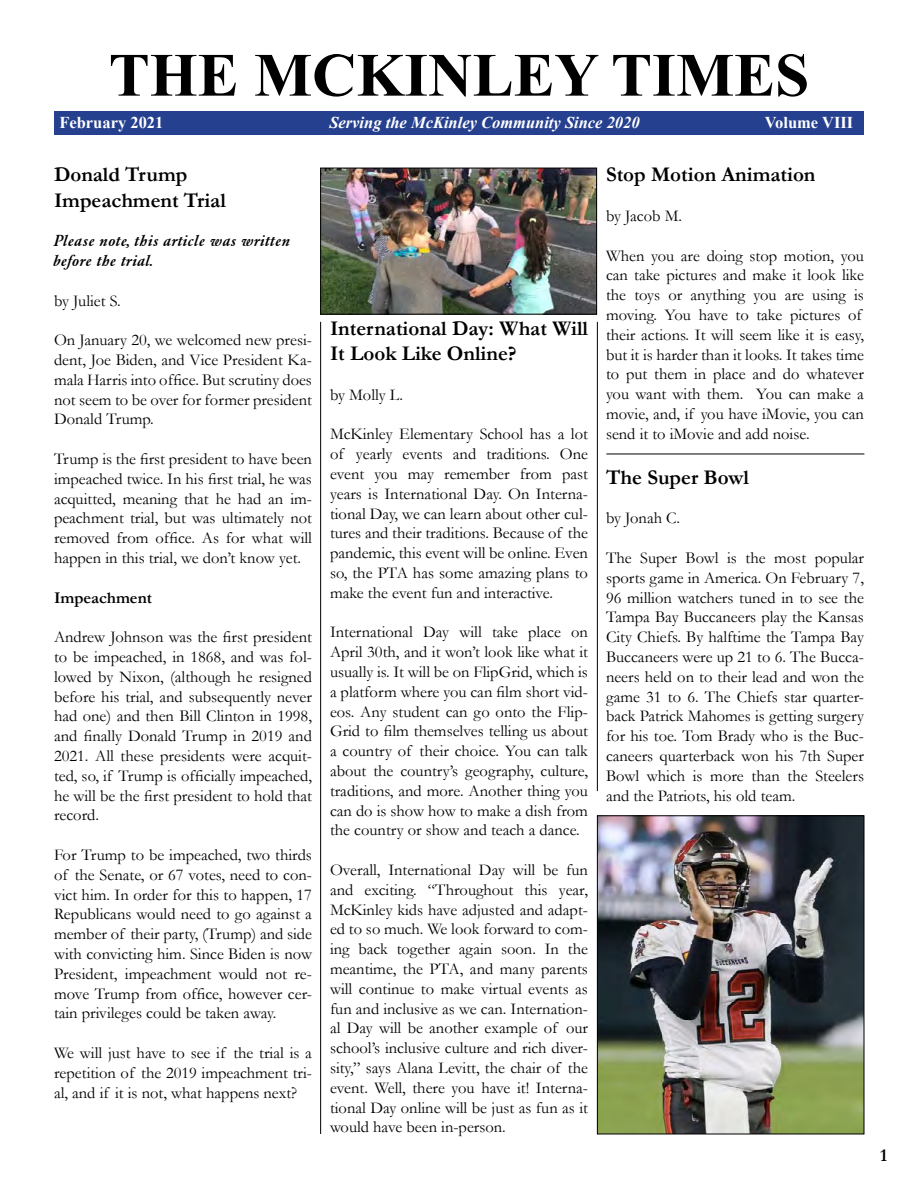
<style>
.page{position:relative;width:918px;height:1188px;background:#fff}
.page>*{position:absolute;margin:0;border:0;box-sizing:border-box;transform-origin:0 0}
.t1{font:700 61.5px "Times New Roman";color:#000}
.t2{font:700 21px/25.2px "Garamond";color:#000}
.t3{font:700 18px "Garamond";color:#000}
.t4{font:16.5px/19.8px "Garamond";color:#000;text-align:justify}
.t5{font:italic 500 16.5px/19.8px "Garamond";color:#000}
.t6{font:italic 700 16.5px "Times New Roman";color:#fff}
.t7{font:700 16.5px "Times New Roman";color:#fff}
.t8{font:700 16.5px "Garamond";color:#000}
</style>
<div class="page">
<div style="left:54px;top:111px;width:810px;height:24px;background:#25408f"></div>
<hr style="left:320px;top:322px;width:1px;height:812px;background:#000">
<img style="left:322px;top:170px;width:273px;height:143px">
<div style="left:320px;top:168px;width:277px;height:147px;border:1px solid #000"></div>
<hr style="left:597px;top:322px;width:1px;height:469px;background:#000">
<img style="left:599px;top:817px;width:263px;height:315px">
<div style="left:597px;top:815px;width:267px;height:319px;border:1px solid #000"></div>
<hr style="left:606px;top:454px;width:258px;height:1px;background:#000">
<h1 class="t1" style="left:109px;top:33px;width:702px">THE MCKINLEY TIMES</h1>
<p class="t7" style="left:59px;top:111px;width:106px">February 2021</p>
<p class="t6" style="left:329px;top:111px;width:312px">Serving the McKinley Community Since 2020</p>
<p class="t7" style="left:765px;top:111px;width:90px">Volume VIII</p>
<p class="t2" style="left:54px;top:162px;width:173px">Donald Trump<br>Impeachment Trial</p>
<p class="t5" style="left:54px;top:231px;width:239px">Please note, this article was written before the trial.</p>
<p class="t4" style="left:54px;top:290px;width:68px">by Juliet S.</p>
<p class="t4" style="left:54px;top:330px;width:260px">On January 20, we welcomed new presi&shy;dent, Joe Biden, and Vice President Ka&shy;mala Harris into office. But scrutiny does not seem to be over for former president Donald Trump.</p>
<p class="t4" style="left:54px;top:448px;width:260px">Trump is the first president to have been impeached twice. In his first trial, he was acquitted, meaning that he had an im&shy;peachment trial, but was ultimately not removed from office. As for what will happen in this trial, we don’t know yet.</p>
<p class="t8" style="left:54px;top:586px;width:99px">Impeachment</p>
<p class="t4" style="left:54px;top:627px;width:260px">Andrew Johnson was the first president to be impeached, in 1868, and was fol&shy;lowed by Nixon, (although he resigned before his trial, and subsequently never had one) and then Bill Clinton in 1998, and finally Donald Trump in 2019 and 2021. All these presidents were acquit&shy;ted, so, if Trump is officially impeached, he will be the first president to hold that record.</p>
<p class="t4" style="left:54px;top:844px;width:260px">For Trump to be impeached, two thirds of the Senate, or 67 votes, need to con&shy;vict him. In order for this to happen, 17<br>Republicans would need to go against a member of their party, (Trump) and side with convicting him. Since Biden is now President, impeachment would not re&shy;move Trump from office, however cer&shy;tain privileges could be taken away.</p>
<p class="t4" style="left:54px;top:1042px;width:260px">We will just have to see if the trial is a repetition of the 2019 impeachment tri&shy;al, and if it is not, what happens next?</p>
<p class="t2" style="left:606px;top:162px;width:211px">Stop Motion Animation</p>
<p class="t4" style="left:606px;top:205px;width:78px">by Jacob M.</p>
<p class="t4" style="left:606px;top:245px;width:260px;text-align:left">When you are doing stop motion, you can take pictures and make it look like the toys or anything you are using is moving. You have to take pictures of their actions. It will seem like it is easy, but it is harder than it looks. It takes time to put them in place and do whatever you want with them. You can make a movie, and, if you have iMovie, you can send it to iMovie and add noise.</p>
<p class="t2" style="left:606px;top:465px;width:144px">The Super Bowl</p>
<p class="t4" style="left:606px;top:508px;width:76px">by Jonah C.</p>
<p class="t4" style="left:606px;top:547px;width:260px">The Super Bowl is the most popular sports game in America. On February 7, 96 million watchers tuned in to see the Tampa Bay Buccaneers play the Kansas City Chiefs. By halftime the Tampa Bay Buccaneers were up 21 to 6. The Bucca&shy;neers held on to their lead and won the game 31 to 6. The Chiefs star quarter&shy;back Patrick Mahomes is getting surgery for his toe. Tom Brady who is the Buc&shy;caneers quarterback won his 7th Super Bowl which is more than the Steelers and the Patriots, his old team.</p>
<p class="t2" style="left:330px;top:316px;width:259px">International Day: What Will<br>It Look Like Online?</p>
<p class="t4" style="left:330px;top:384px;width:74px">by Molly L.</p>
<p class="t4" style="left:330px;top:424px;width:260px">McKinley Elementary School has a lot of yearly events and traditions. One event you may remember from past years is International Day. On Interna&shy;tional Day, we can learn about other cul&shy;tures and their traditions. Because of the pandemic, this event will be online. Even so, the PTA has some amazing plans to make the event fun and interactive.</p>
<p class="t4" style="left:330px;top:622px;width:260px">International Day will take place on April 30th, and it won’t look like what it usually is. It will be on FlipGrid, which is a platform where you can film short vid&shy;eos. Any student can go onto the Flip-Grid to film themselves telling us about a country of their choice. You can talk about the country’s geography, culture, traditions, and more. Another thing you can do is show how to make a dish from the country or show and teach a dance.</p>
<p class="t4" style="left:330px;top:860px;width:260px">Overall, International Day will be fun and exciting. “Throughout this year, McKinley kids have adjusted and adapt&shy;ed to so much. We look forward to com&shy;ing back together again soon. In the meantime, the PTA, and many parents will continue to make virtual events as fun and inclusive as we can. Internation&shy;al Day will be another example of our school’s inclusive culture and rich diver&shy;sity,” says Alana Levitt, the chair of the event. Well, there you have it! Interna&shy;tional Day online will be just as fun as it would have been in-person.</p>
<p class="t3" style="left:880px;top:1143px;width:9px">1</p>
</div>
